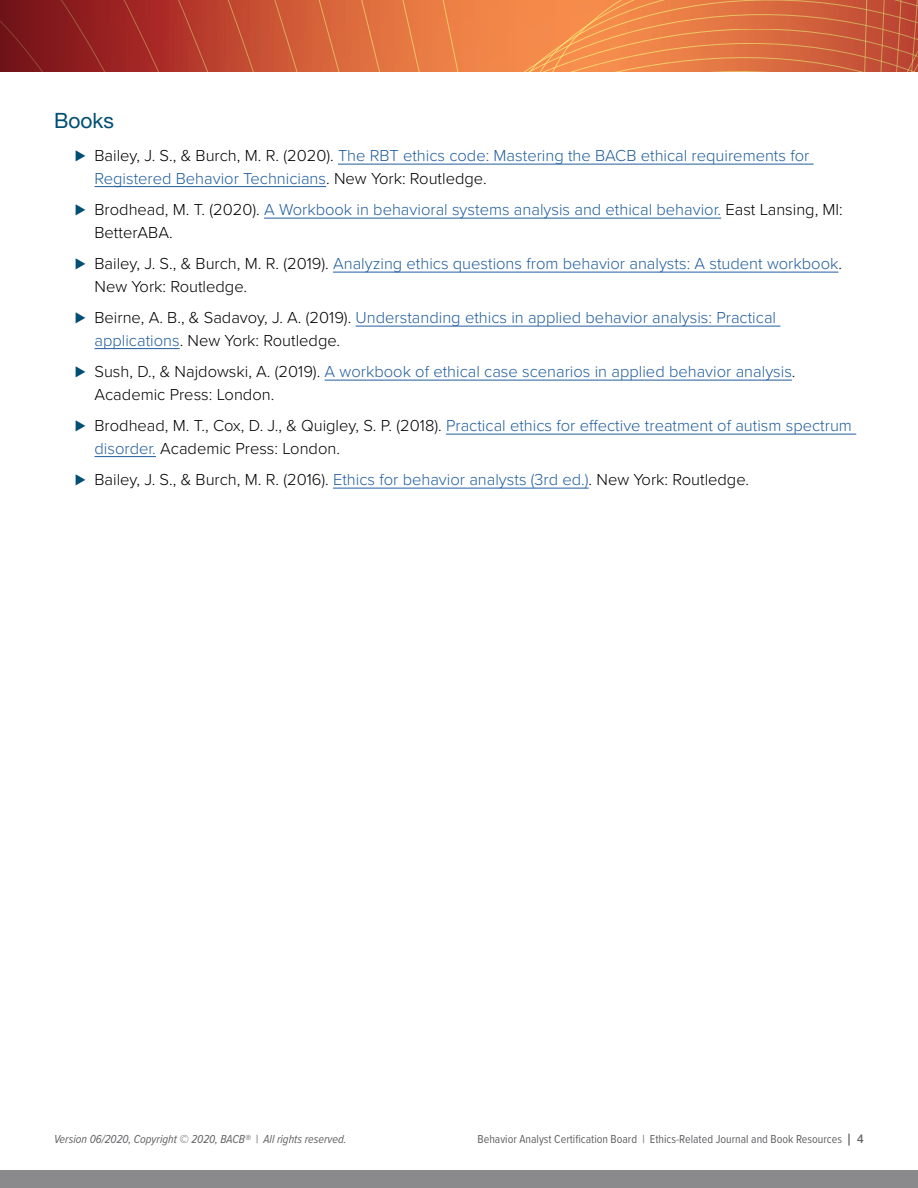
<style>
.page{position:relative;width:918px;height:1188px;background:#fff}
.page>*{position:absolute;margin:0;border:0;box-sizing:border-box;transform-origin:0 0}
.t1{font:21px "Helvetica Neue LT Pro";color:#004e74}
.t2{font:300 16.5px/22.5px "Proxima Nova";color:#215e9e}
.t3{font:300 16.5px/22.5px "Proxima Nova";color:#000}
.t4{font:12px "Proxima Nova Cond";color:#636366}
.t5{font:italic 12px "Proxima Nova Cond";color:#636366}
.s1{font-size:18px;color:#004e74}
.s2{color:#000}
.s3{color:#215e9e}
.s4{font-family:"Helvetica Neue LT Pro";font-weight:500}
</style>
<div class="page">
<svg style="left:0;top:0;width:918px;height:72px"></svg>
<div style="left:0;top:1171px;width:918px;height:17px;background:#8a8a8d"></div>
<hr style="left:338px;top:164px;width:476px;height:1px;background:#215e9e">
<hr style="left:94px;top:186px;width:232px;height:1px;background:#215e9e">
<hr style="left:264px;top:218px;width:457px;height:1px;background:#215e9e">
<hr style="left:333px;top:272px;width:505px;height:1px;background:#215e9e">
<hr style="left:356px;top:326px;width:424px;height:1px;background:#215e9e">
<hr style="left:94px;top:348px;width:86px;height:1px;background:#215e9e">
<hr style="left:325px;top:380px;width:467px;height:1px;background:#215e9e">
<hr style="left:446px;top:434px;width:410px;height:1px;background:#215e9e">
<hr style="left:94px;top:456px;width:62px;height:1px;background:#215e9e">
<hr style="left:333px;top:488px;width:256px;height:1px;background:#215e9e">
<p class="t1" style="left:54px;top:108px;width:61px">Books</p>
<p class="t2" style="left:94px;top:144px;width:716px;text-indent:-20px"><span class="s1">⊲</span> <span class="s2">Bailey, J. S., &amp; Burch, M. R. (2020).</span> The RBT ethics code: Mastering the BACB ethical requirements for<br>Registered Behavior Technicians<span class="s2">. New York: Routledge.</span></p>
<p class="t2" style="left:94px;top:198px;width:750px;text-indent:-20px"><span class="s1">⊲</span> <span class="s2">Brodhead, M. T. (2020).</span> A Workbook in behavioral systems analysis and ethical behavior. <span class="s2">East Lansing, MI:<br>BetterABA.</span></p>
<p class="t2" style="left:94px;top:252px;width:749px;text-indent:-20px"><span class="s1">⊲</span> <span class="s2">Bailey, J. S., &amp; Burch, M. R. (2019).</span> Analyzing ethics questions from behavior analysts: A student workbook<span class="s2">.<br>New York: Routledge.</span></p>
<p class="t2" style="left:94px;top:306px;width:683px;text-indent:-20px"><span class="s1">⊲</span> <span class="s2">Beirne, A. B., &amp; Sadavoy, J. A. (2019).</span> Understanding ethics in applied behavior analysis: Practical applications<span class="s2">. New York: Routledge.</span></p>
<p class="t2" style="left:94px;top:360px;width:703px;text-indent:-20px"><span class="s1">⊲</span> <span class="s2">Sush, D., &amp; Najdowski, A. (2019).</span> A workbook of ethical case scenarios in applied behavior analysis<span class="s2">.<br>Academic Press: London.</span></p>
<p class="t3" style="left:94px;top:414px;width:759px;text-indent:-20px"><span class="s1">⊲</span> Brodhead, M. T., Cox, D. J., &amp; Quigley, S. P. (2018). <span class="s3">Practical ethics for effective treatment of autism spectrum disorder.</span> Academic Press: London.</p>
<p class="t3" style="left:75px;top:468px;width:676px"><span class="s1">⊲</span> Bailey, J. S., &amp; Burch, M. R. (2016). <span class="s3">Ethics for behavior analysts (3rd ed.)</span>. New York: Routledge.</p>
<p class="t5" style="left:54px;top:1131px;width:294px">Version 06/2020, Copyright © 2020, BACB® | All rights reserved.</p>
<p class="t4" style="left:478px;top:1131px;width:388px">Behavior Analyst Certification Board | Ethics-Related Journal and Book Resources <span class="s4">| 4</span></p>
</div>
